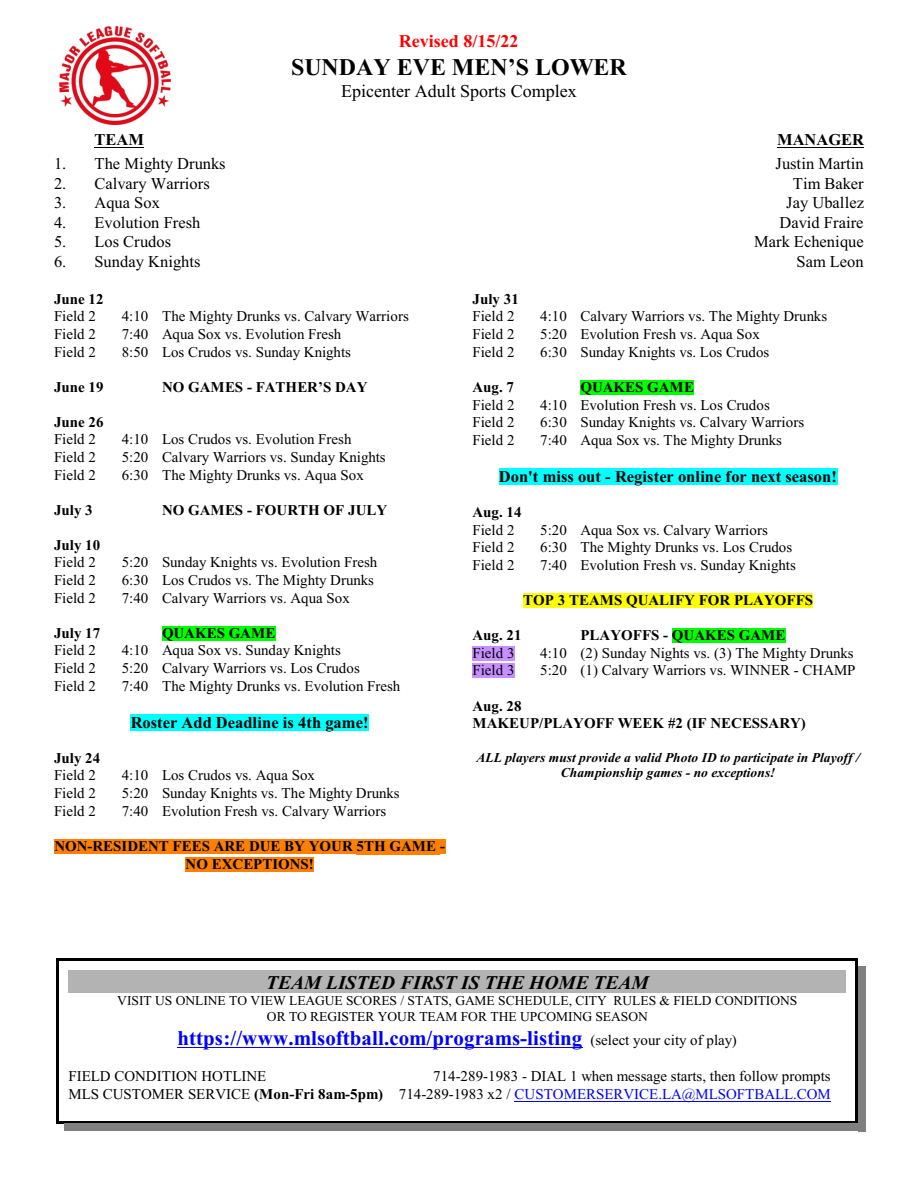
<style>
.page{position:relative;width:918px;height:1188px;background:#fff}
.page>*{position:absolute;margin:0;border:0;box-sizing:border-box;transform-origin:0 0}
.t1{font:700 24px "Times New Roman";color:#000}
.t2{font:700 21px "Times New Roman";color:#00f}
.t3{font:italic 700 19.5px "Times New Roman";color:#000}
.t4{font:18px "Times New Roman";color:#000}
.t5{font:700 18px "Times New Roman";color:#f00}
.t6{font:16.5px "Times New Roman";color:#000}
.t7{font:700 16.5px "Times New Roman";color:#000}
.t8{font:15px/17.9px "Times New Roman";color:#000;text-align:right}
.t9{font:700 15px/17.4px "Times New Roman";color:#000;text-align:center}
.t10{font:13.5px/15.9px "Times New Roman";color:#000;text-align:center}
.t11{font:italic 700 13.5px/15.6px "Times New Roman";color:#000;text-align:center}
.s1{font-weight:400;font-size:15px;color:#000}
.s2{font-weight:700}
.s3{color:#00f}
</style>
<div class="page">
<img style="left:60px;top:27px;width:111px;height:97px">
<div style="left:68px;top:970px;width:778px;height:23px;background:#b3b3b3"></div>
<hr style="left:178px;top:1047px;width:405px;height:1px;background:#00f">
<hr style="left:515px;top:1101px;width:316px;height:1px;background:#00f">
<hr style="left:57px;top:958px;width:2px;height:165px;background:#000">
<hr style="left:856px;top:958px;width:2px;height:165px;background:#000">
<hr style="left:57px;top:958px;width:801px;height:3px;background:#000">
<hr style="left:57px;top:1121px;width:801px;height:2px;background:#000">
<div style="left:858px;top:966px;width:8px;height:165px;background:#808080"></div>
<div style="left:64px;top:1123px;width:802px;height:8px;background:#808080"></div>
<hr style="left:94px;top:147px;width:50px;height:1px;background:#000">
<hr style="left:777px;top:147px;width:87px;height:1px;background:#000">
<div style="left:162px;top:626px;width:113px;height:15px;background:#0f0"></div>
<div style="left:131px;top:714px;width:238px;height:17px;background:#0ff"></div>
<div style="left:54px;top:839px;width:303px;height:15px;background:#ff8000"></div>
<div style="left:357px;top:839px;width:83px;height:15px;background:#ff8000"></div>
<hr style="left:357px;top:854px;width:83px;height:1px;background:#ff8000">
<div style="left:440px;top:839px;width:5px;height:15px;background:#ff8000"></div>
<div style="left:186px;top:857px;width:128px;height:15px;background:#ff8000"></div>
<div style="left:580px;top:380px;width:114px;height:15px;background:#0f0"></div>
<div style="left:499px;top:469px;width:339px;height:16px;background:#0ff"></div>
<div style="left:523px;top:593px;width:290px;height:15px;background:#ff0"></div>
<div style="left:672px;top:628px;width:114px;height:15px;background:#0f0"></div>
<div style="left:472px;top:646px;width:43px;height:15px;background:#c78fff"></div>
<div style="left:472px;top:663px;width:43px;height:15px;background:#c78fff"></div>
<p class="t5" style="left:399px;top:34px;width:121px">Revised 8/15/22</p>
<h1 class="t1" style="left:291px;top:58px;width:337px">SUNDAY EVE MEN’S LOWER</h1>
<p class="t4" style="left:341px;top:84px;width:237px">Epicenter Adult Sports Complex</p>
<p class="t7" style="left:94px;top:133px;width:51px">TEAM</p>
<p class="t7" style="left:777px;top:133px;width:89px">MANAGER</p>
<p class="t6" style="left:54px;top:158px;width:173px">1. The Mighty Drunks</p>
<p class="t6" style="left:775px;top:158px;width:90px">Justin Martin</p>
<p class="t6" style="left:54px;top:177px;width:157px">2. Calvary Warriors</p>
<p class="t6" style="left:793px;top:177px;width:72px">Tim Baker</p>
<p class="t6" style="left:54px;top:197px;width:107px">3. Aqua Sox</p>
<p class="t6" style="left:786px;top:197px;width:79px">Jay Uballez</p>
<p class="t6" style="left:54px;top:216px;width:148px">4. Evolution Fresh</p>
<p class="t6" style="left:780px;top:216px;width:85px">David Fraire</p>
<p class="t6" style="left:54px;top:236px;width:119px">5. Los Crudos</p>
<p class="t6" style="left:754px;top:236px;width:111px">Mark Echenique</p>
<p class="t6" style="left:54px;top:255px;width:148px">6. Sunday Knights</p>
<p class="t6" style="left:797px;top:255px;width:69px">Sam Leon</p>
<p class="t9" style="left:54px;top:292px;width:51px">June 12</p>
<p class="t8" style="left:54px;top:309px;width:43px">Field 2</p>
<p class="t8" style="left:122px;top:309px;width:289px">4:10 The Mighty Drunks vs. Calvary Warriors</p>
<p class="t8" style="left:54px;top:327px;width:43px">Field 2</p>
<p class="t8" style="left:122px;top:327px;width:221px">7:40 Aqua Sox vs. Evolution Fresh</p>
<p class="t8" style="left:54px;top:344px;width:43px">Field 2</p>
<p class="t8" style="left:122px;top:344px;width:231px">8:50 Los Crudos vs. Sunday Knights</p>
<p class="t9" style="left:54px;top:380px;width:51px">June 19</p>
<p class="t9" style="left:162px;top:380px;width:207px">NO GAMES - FATHER’S DAY</p>
<p class="t9" style="left:54px;top:415px;width:51px">June 26</p>
<p class="t8" style="left:54px;top:432px;width:43px">Field 2</p>
<p class="t8" style="left:122px;top:432px;width:231px">4:10 Los Crudos vs. Evolution Fresh</p>
<p class="t8" style="left:54px;top:450px;width:43px">Field 2</p>
<p class="t8" style="left:122px;top:450px;width:266px">5:20 Calvary Warriors vs. Sunday Knights</p>
<p class="t8" style="left:54px;top:467px;width:43px">Field 2</p>
<p class="t8" style="left:122px;top:467px;width:244px">6:30 The Mighty Drunks vs. Aqua Sox</p>
<p class="t9" style="left:54px;top:503px;width:40px">July 3</p>
<p class="t9" style="left:162px;top:503px;width:227px">NO GAMES - FOURTH OF JULY</p>
<p class="t9" style="left:54px;top:538px;width:48px">July 10</p>
<p class="t8" style="left:54px;top:555px;width:43px">Field 2</p>
<p class="t8" style="left:122px;top:555px;width:257px">5:20 Sunday Knights vs. Evolution Fresh</p>
<p class="t8" style="left:54px;top:572px;width:43px">Field 2</p>
<p class="t8" style="left:122px;top:572px;width:254px">6:30 Los Crudos vs. The Mighty Drunks</p>
<p class="t8" style="left:54px;top:590px;width:43px">Field 2</p>
<p class="t8" style="left:122px;top:590px;width:230px">7:40 Calvary Warriors vs. Aqua Sox</p>
<p class="t9" style="left:54px;top:626px;width:48px">July 17</p>
<p class="t9" style="left:162px;top:626px;width:115px">QUAKES GAME</p>
<p class="t8" style="left:54px;top:643px;width:43px">Field 2</p>
<p class="t8" style="left:122px;top:643px;width:221px">4:10 Aqua Sox vs. Sunday Knights</p>
<p class="t8" style="left:54px;top:661px;width:43px">Field 2</p>
<p class="t8" style="left:122px;top:661px;width:240px">5:20 Calvary Warriors vs. Los Crudos</p>
<p class="t8" style="left:54px;top:678px;width:43px">Field 2</p>
<p class="t8" style="left:122px;top:678px;width:280px">7:40 The Mighty Drunks vs. Evolution Fresh</p>
<p class="t7" style="left:131px;top:717px;width:239px">Roster Add Deadline is 4th game!</p>
<p class="t9" style="left:54px;top:751px;width:48px">July 24</p>
<p class="t8" style="left:54px;top:768px;width:43px">Field 2</p>
<p class="t8" style="left:122px;top:768px;width:195px">4:10 Los Crudos vs. Aqua Sox</p>
<p class="t8" style="left:54px;top:786px;width:43px">Field 2</p>
<p class="t8" style="left:122px;top:786px;width:280px">5:20 Sunday Knights vs. The Mighty Drunks</p>
<p class="t8" style="left:54px;top:803px;width:43px">Field 2</p>
<p class="t8" style="left:122px;top:803px;width:266px">7:40 Evolution Fresh vs. Calvary Warriors</p>
<p class="t9" style="left:54px;top:839px;width:392px">NON-RESIDENT FEES ARE DUE BY YOUR 5TH GAME -<br>NO EXCEPTIONS!</p>
<p class="t9" style="left:472px;top:292px;width:48px">July 31</p>
<p class="t8" style="left:472px;top:309px;width:43px">Field 2</p>
<p class="t8" style="left:540px;top:309px;width:288px">4:10 Calvary Warriors vs. The Mighty Drunks</p>
<p class="t8" style="left:472px;top:327px;width:43px">Field 2</p>
<p class="t8" style="left:540px;top:327px;width:221px">5:20 Evolution Fresh vs. Aqua Sox</p>
<p class="t8" style="left:472px;top:344px;width:43px">Field 2</p>
<p class="t8" style="left:540px;top:344px;width:231px">6:30 Sunday Knights vs. Los Crudos</p>
<p class="t9" style="left:472px;top:380px;width:43px">Aug. 7</p>
<p class="t9" style="left:580px;top:380px;width:115px">QUAKES GAME</p>
<p class="t8" style="left:472px;top:397px;width:43px">Field 2</p>
<p class="t8" style="left:540px;top:397px;width:231px">4:10 Evolution Fresh vs. Los Crudos</p>
<p class="t8" style="left:472px;top:415px;width:43px">Field 2</p>
<p class="t8" style="left:540px;top:415px;width:266px">6:30 Sunday Knights vs. Calvary Warriors</p>
<p class="t8" style="left:472px;top:432px;width:43px">Field 2</p>
<p class="t8" style="left:540px;top:432px;width:243px">7:40 Aqua Sox vs. The Mighty Drunks</p>
<p class="t7" style="left:499px;top:471px;width:339px">Don't miss out - Register online for next season!</p>
<p class="t9" style="left:472px;top:505px;width:51px">Aug. 14</p>
<p class="t8" style="left:472px;top:522px;width:43px">Field 2</p>
<p class="t8" style="left:540px;top:522px;width:229px">5:20 Aqua Sox vs. Calvary Warriors</p>
<p class="t8" style="left:472px;top:540px;width:43px">Field 2</p>
<p class="t8" style="left:540px;top:540px;width:254px">6:30 The Mighty Drunks vs. Los Crudos</p>
<p class="t8" style="left:472px;top:557px;width:43px">Field 2</p>
<p class="t8" style="left:540px;top:557px;width:257px">7:40 Evolution Fresh vs. Sunday Knights</p>
<p class="t9" style="left:523px;top:593px;width:291px">TOP 3 TEAMS QUALIFY FOR PLAYOFFS</p>
<p class="t9" style="left:472px;top:628px;width:51px">Aug. 21</p>
<p class="t9" style="left:580px;top:628px;width:207px">PLAYOFFS - QUAKES GAME</p>
<p class="t8" style="left:472px;top:645px;width:43px">Field 3</p>
<p class="t8" style="left:540px;top:645px;width:315px">4:10 (2) Sunday Nights vs. (3) The Mighty Drunks</p>
<p class="t8" style="left:472px;top:663px;width:43px">Field 3</p>
<p class="t8" style="left:540px;top:663px;width:317px">5:20 (1) Calvary Warriors vs. WINNER - CHAMP</p>
<p class="t9" style="left:472px;top:698px;width:335px;text-align:left">Aug. 28<br>MAKEUP/PLAYOFF WEEK #2 (IF NECESSARY)</p>
<p class="t11" style="left:476px;top:751px;width:385px">ALL players must provide a valid Photo ID to participate in Playoff /<br>Championship games - no exceptions!</p>
<h3 class="t3" style="left:266px;top:975px;width:384px">TEAM LISTED FIRST IS THE HOME TEAM</h3>
<p class="t10" style="left:117px;top:994px;width:682px">VISIT US ONLINE TO VIEW LEAGUE SCORES / STATS, GAME SCHEDULE, CITY RULES &amp; FIELD CONDITIONS<br>OR TO REGISTER YOUR TEAM FOR THE UPCOMING SEASON</p>
<h2 class="t2" style="left:178px;top:1030px;width:561px">https://www.mlsoftball.com/programs-listing <span class="s1">(select your city of play)</span></h2>
<p class="t8" style="left:68px;top:1069px;width:200px">FIELD CONDITION HOTLINE</p>
<p class="t8" style="left:68px;top:1069px;width:764px">714-289-1983 - DIAL 1 when message starts, then follow prompts<br>MLS CUSTOMER SERVICE <span class="s2">(Mon-Fri 8am-5pm)</span> 714-289-1983 x2 / <span class="s3">CUSTOMERSERVICE.LA@MLSOFTBALL.COM</span></p>
</div>
